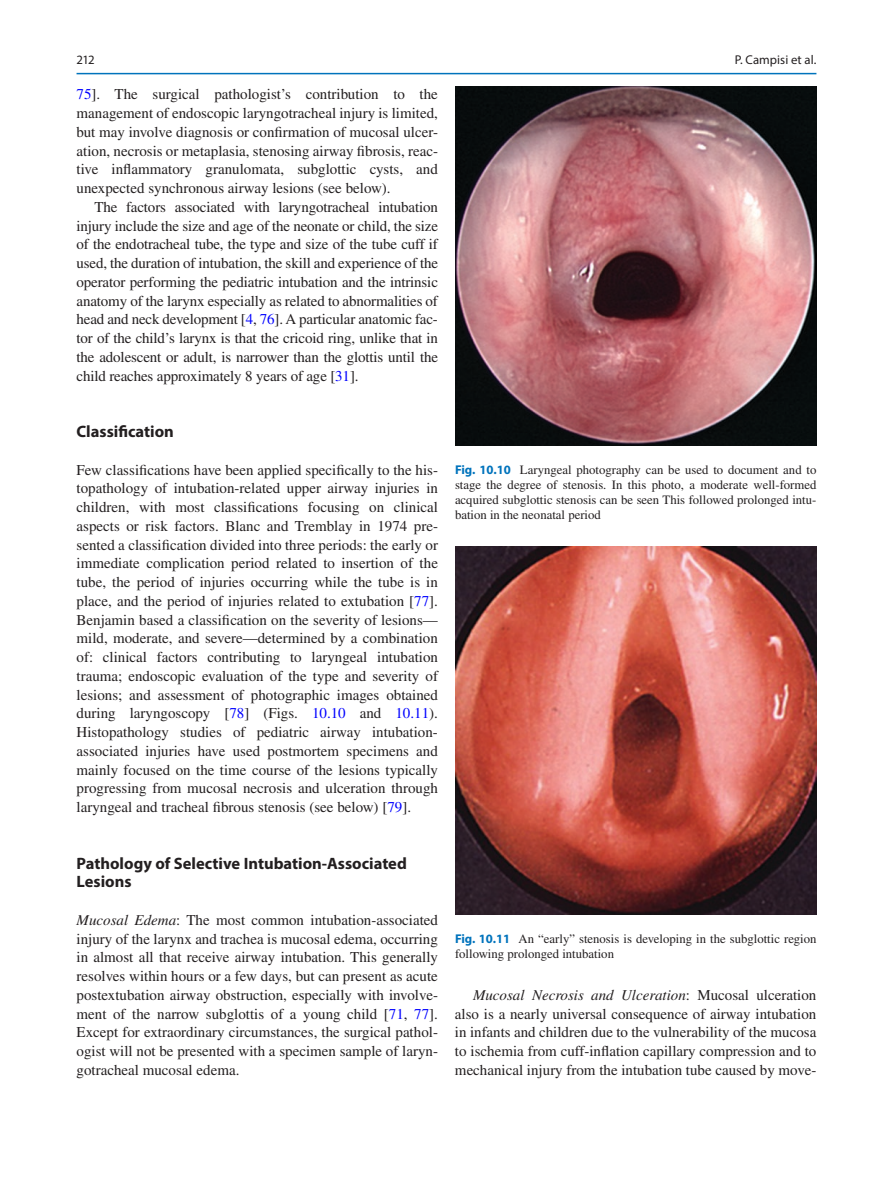
<style>
.page{position:relative;width:893px;height:1187px;background:#fff}
.page>*{position:absolute;margin:0;border:0;box-sizing:border-box;transform-origin:0 0}
.t1{font:700 16.5px/18.8px "Myriad Pro";color:#231f20}
.t2{font:15px/18.8px "Times LT Std";color:#231f20;text-align:justify}
.t3{font:12.75px/15px "Times LT Std";color:#231f20;text-align:justify}
.t4{font:12.75px "Myriad Pro";letter-spacing:.005em;color:#231f20}
.s1{color:#00f}
.s2{font-family:"Myriad Pro";font-weight:700;color:#0073bc}
.s3{font-style:italic}
</style>
<div class="page">
<img style="left:455px;top:87px;width:361px;height:358px">
<img style="left:455px;top:546px;width:361px;height:368px">
<hr style="left:77px;top:73px;width:739px;height:1px;background:#0073bc">
<p class="t4" style="left:77px;top:52px;width:20px">212</p>
<p class="t2" style="left:77px;top:85px;width:363px"><span class="s1">75</span>]. The surgical pathologist’s contribution to the management of endoscopic laryngotracheal injury is limited, but may involve diagnosis or confirmation of mucosal ulcer&shy;ation, necrosis or metaplasia, stenosing airway fibrosis, reac&shy;tive inflammatory granulomata, subglottic cysts, and unexpected synchronous airway lesions (see below).</p>
<p class="t2" style="left:77px;top:197px;width:363px;text-indent:18px">The factors associated with laryngotracheal intubation injury include the size and age of the neonate or child, the size of the endotracheal tube, the type and size of the tube cuff if used, the duration of intubation, the skill and experience of the operator performing the pediatric intubation and the intrinsic anatomy of the larynx especially as related to abnormalities of head and neck development [<span class="s1">4</span>, <span class="s1">76</span>]. A particular anatomic fac&shy;tor of the child’s larynx is that the cricoid ring, unlike that in the adolescent or adult, is narrower than the glottis until the child reaches approximately 8 years of age [<span class="s1">31</span>].</p>
<p class="t4" style="left:735px;top:52px;width:83px">P. Campisi et al.</p>
<p class="t1" style="left:77px;top:421px;width:99px">Classification</p>
<p class="t2" style="left:77px;top:460px;width:363px">Few classifications have been applied specifically to the his&shy;topathology of intubation-related upper airway injuries in children, with most classifications focusing on clinical aspects or risk factors. Blanc and Tremblay in 1974 pre&shy;sented a classification divided into three periods: the early or immediate complication period related to insertion of the tube, the period of injuries occurring while the tube is in place, and the period of injuries related to extubation [<span class="s1">77</span>].<br>Benjamin based a classification on the severity of lesions— mild, moderate, and severe—determined by a combination of: clinical factors contributing to laryngeal intubation trauma; endoscopic evaluation of the type and severity of lesions; and assessment of photographic images obtained during laryngoscopy [<span class="s1">78</span>] (Figs. <span class="s1">10.10</span> and <span class="s1">10.11</span>).<br>Histopathology studies of pediatric airway intubation&shy;associated injuries have used postmortem specimens and mainly focused on the time course of the lesions typically progressing from mucosal necrosis and ulceration through laryngeal and tracheal fibrous stenosis (see below) [<span class="s1">79</span>].</p>
<p class="t3" style="left:455px;top:462px;width:363px"><span class="s2">Fig. 10.10</span> Laryngeal photography can be used to document and to stage the degree of stenosis. In this photo, a moderate well-formed acquired subglottic stenosis can be seen This followed prolonged intu&shy;bation in the neonatal period</p>
<p class="t1" style="left:77px;top:853px;width:332px">Pathology of Selective Intubation-Associated<br>Lesions</p>
<p class="t2" style="left:77px;top:910px;width:363px"><span class="s3">Mucosal Edema</span>: The most common intubation-associated injury of the larynx and trachea is mucosal edema, occurring in almost all that receive airway intubation. This generally resolves within hours or a few days, but can present as acute postextubation airway obstruction, especially with involve&shy;ment of the narrow subglottis of a young child [<span class="s1">71</span>, <span class="s1">77</span>].<br>Except for extraordinary circumstances, the surgical pathol&shy;ogist will not be presented with a specimen sample of laryn&shy;gotracheal mucosal edema.</p>
<p class="t3" style="left:455px;top:931px;width:363px"><span class="s2">Fig. 10.11</span> An “early” stenosis is developing in the subglottic region following prolonged intubation</p>
<p class="t2" style="left:455px;top:985px;width:363px;text-indent:18px"><span class="s3">Mucosal Necrosis and Ulceration</span>: Mucosal ulceration also is a nearly universal consequence of airway intubation in infants and children due to the vulnerability of the mucosa to ischemia from cuff-inflation capillary compression and to mechanical injury from the intubation tube caused by move-</p>
</div>
